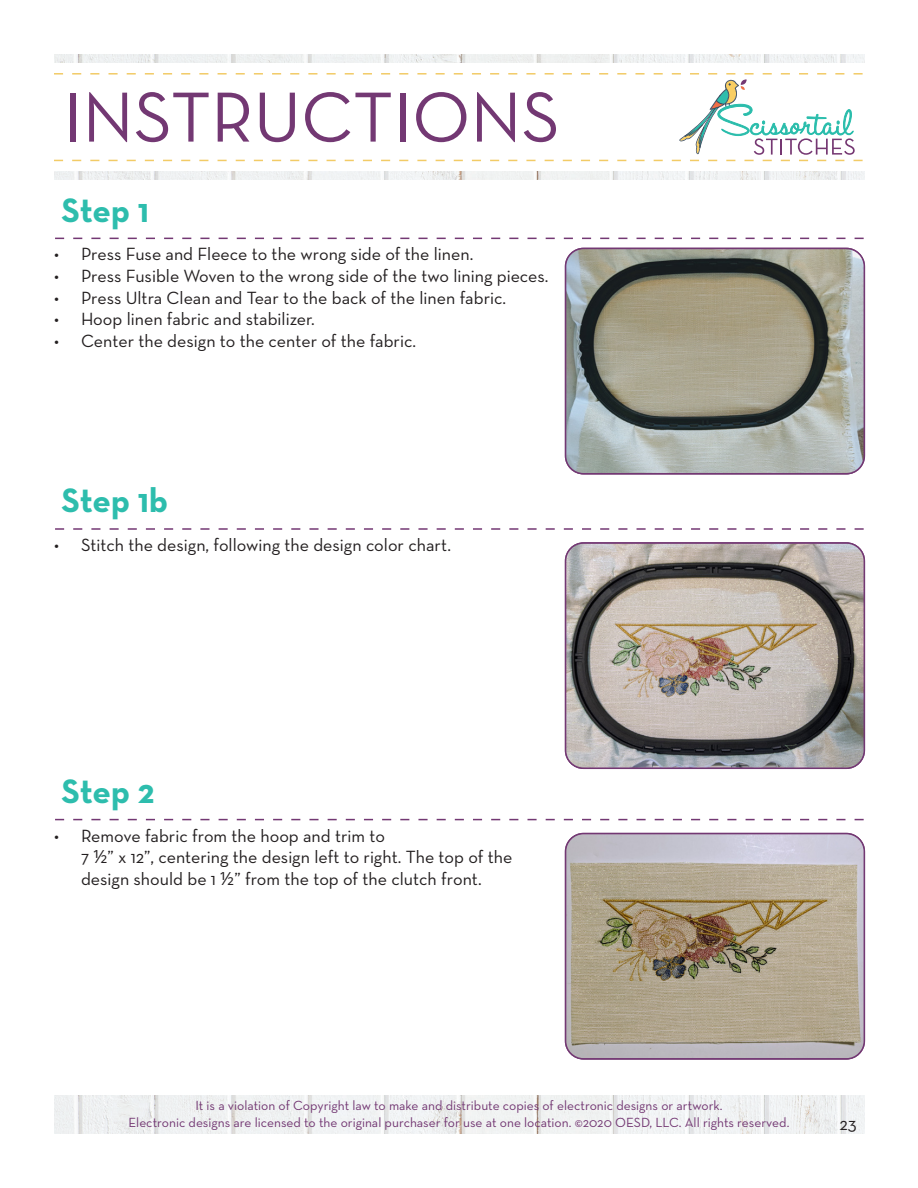
<style>
.page{position:relative;width:918px;height:1188px;background:#fff}
.page>*{position:absolute;margin:0;border:0;box-sizing:border-box;transform-origin:0 0}
.t1{font:72px "Neutra Text";color:#733873}
.t2{font:700 34.5px "Neutra Text";letter-spacing:-.01em;color:#2dbdad}
.t3{font:18px/21.6px "Neutra Text";color:#231f20}
.t4{font:13.5px "Neutra Text";color:#733873}
.s1{font-family:"Open Sans"}
</style>
<div class="page">
<img style="left:54px;top:1096px;width:810px;height:38px">
<img style="left:54px;top:54px;width:810px;height:126px">
<div style="left:29px;top:63px;width:863px;height:108px;background:#fff"></div>
<svg style="left:54px;top:73px;width:809px;height:88px"></svg>
<svg style="left:55px;top:238px;width:809px;height:1px"></svg>
<img style="left:566px;top:249px;width:298px;height:224px">
<div style="left:565px;top:248px;width:300px;height:226px;border:2px solid #733873;border-radius:18px"></div>
<svg style="left:55px;top:528px;width:809px;height:2px"></svg>
<img style="left:566px;top:545px;width:298px;height:223px">
<div style="left:565px;top:542px;width:300px;height:227px;border:2px solid #733873;border-radius:18px"></div>
<svg style="left:55px;top:819px;width:809px;height:1px"></svg>
<img style="left:566px;top:834px;width:298px;height:223px">
<div style="left:565px;top:833px;width:300px;height:227px;border:2px solid #733873;border-radius:18px"></div>
<p class="t1" style="left:63px;top:73px;width:498px">INSTRUCTIONS</p>
<p class="t2" style="left:62px;top:188px;width:89px">Step 1</p>
<p class="t3" style="left:54px;top:243px;width:421px">• Press Fuse and Fleece to the wrong side of the linen.</p>
<p class="t3" style="left:54px;top:265px;width:496px">• Press Fusible Woven to the wrong side of the two lining pieces.</p>
<p class="t3" style="left:54px;top:286px;width:454px">• Press Ultra Clean and Tear to the back of the linen fabric.</p>
<p class="t3" style="left:54px;top:308px;width:262px">• Hoop linen fabric and stabilizer.</p>
<p class="t3" style="left:54px;top:330px;width:364px">• Center the design to the center of the fabric.</p>
<p class="t2" style="left:62px;top:479px;width:108px">Step 1b</p>
<p class="t3" style="left:54px;top:534px;width:398px">• Stitch the design, following the design color chart.</p>
<p class="t2" style="left:62px;top:770px;width:94px">Step 2</p>
<p class="t3" style="left:81px;top:824px;width:433px;text-indent:-27px">• Remove fabric from the hoop and trim to<br>7 <span class="s1">½</span>” x 12”, centering the design left to right. The top of the design should be 1 <span class="s1">½</span>” from the top of the clutch front.</p>
<p class="t4" style="left:195px;top:1098px;width:529px">It is a violation of Copyright law to make and distribute copies of electronic designs or artwork.</p>
<p class="t4" style="left:129px;top:1114px;width:662px">Electronic designs are licensed to the original purchaser for use at one location. ©2020 OESD, LLC. All rights reserved.</p>
<p class="t3" style="left:840px;top:1113px;width:19px">23</p>
</div>
